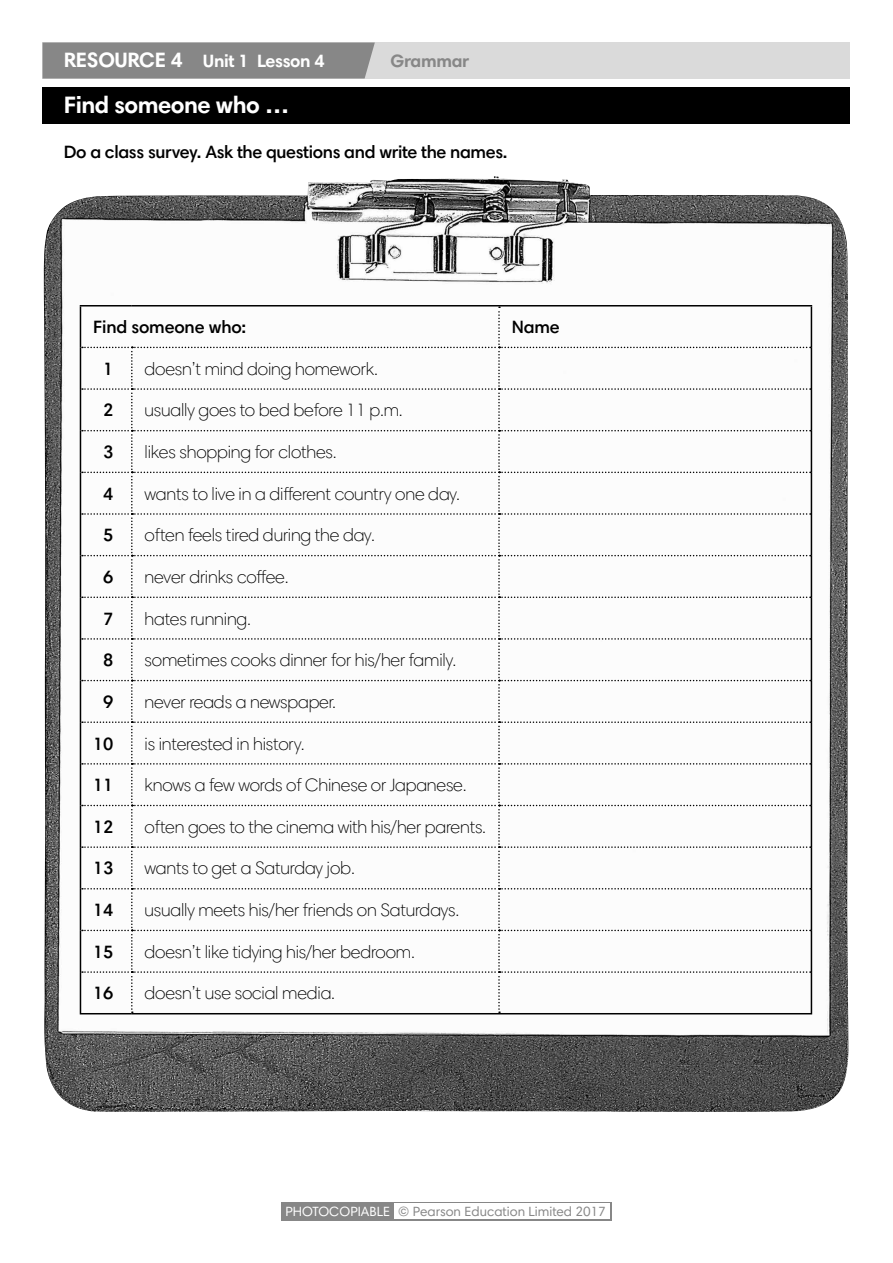
<style>
.page{position:relative;width:893px;height:1263px;background:#fff}
.page>*{position:absolute;margin:0;border:0;box-sizing:border-box;transform-origin:0 0}
.t1{font:700 24px "Harmonia Sans W1 G";letter-spacing:-.02em;color:#fff}
.t2{font:700 condensed 22.5px "Harmonia Sans W1 G";letter-spacing:-.025em;color:#fff}
.t3{font:700 22.5px "Harmonia Sans W1 G";color:#fff}
.t4{font:700 21px "Harmonia Sans W1 G";letter-spacing:-.02em;color:#fff}
.t5{font:300 18px "Harmonia Sans W1 G";letter-spacing:-.01em;color:#000}
.t6{font:600 18px "Harmonia Sans W1 G";letter-spacing:-.02em;color:#000}
.t7{font:700 18px "Harmonia Sans W1 G";letter-spacing:-.02em;color:#fff}
.t8{font:700 18px "Harmonia Sans W1 G";letter-spacing:-.02em;color:#878787}
.t9{font:13.5px "Harmonia Sans W1 G";color:#878787}
.s1{color:#fff}
</style>
<div class="page">
<img style="left:43px;top:176px;width:805px;height:936px">
<div style="left:43px;top:43px;width:807px;height:36px;background:#dadada"></div>
<div style="left:43px;top:88px;width:807px;height:36px;background:#000"></div>
<div style="left:43px;top:43px;width:332px;height:36px;background:#878787"></div>
<div style="left:281px;top:1202px;width:331px;height:18px;background:#878787"></div>
<div style="left:395px;top:1204px;width:215px;height:15px;background:#fff"></div>
<hr style="left:80px;top:305px;width:52px;height:1px;background:#000">
<hr style="left:80px;top:306px;width:1px;height:41px;background:#000">
<hr style="left:132px;top:305px;width:367px;height:1px;background:#000">
<hr style="left:499px;top:305px;width:313px;height:1px;background:#000">
<hr style="left:811px;top:306px;width:1px;height:41px;background:#000">
<hr style="left:80px;top:347px;width:1px;height:42px;background:#000">
<hr style="left:811px;top:347px;width:1px;height:42px;background:#000">
<hr style="left:80px;top:389px;width:1px;height:42px;background:#000">
<hr style="left:811px;top:389px;width:1px;height:42px;background:#000">
<hr style="left:80px;top:431px;width:1px;height:41px;background:#000">
<hr style="left:811px;top:431px;width:1px;height:41px;background:#000">
<hr style="left:80px;top:472px;width:1px;height:42px;background:#000">
<hr style="left:811px;top:472px;width:1px;height:42px;background:#000">
<hr style="left:80px;top:514px;width:1px;height:42px;background:#000">
<hr style="left:811px;top:514px;width:1px;height:42px;background:#000">
<hr style="left:80px;top:556px;width:1px;height:41px;background:#000">
<hr style="left:811px;top:556px;width:1px;height:41px;background:#000">
<hr style="left:80px;top:597px;width:1px;height:42px;background:#000">
<hr style="left:811px;top:597px;width:1px;height:42px;background:#000">
<hr style="left:80px;top:639px;width:1px;height:41px;background:#000">
<hr style="left:811px;top:639px;width:1px;height:41px;background:#000">
<hr style="left:80px;top:680px;width:1px;height:42px;background:#000">
<hr style="left:811px;top:680px;width:1px;height:42px;background:#000">
<hr style="left:80px;top:722px;width:1px;height:42px;background:#000">
<hr style="left:811px;top:722px;width:1px;height:42px;background:#000">
<hr style="left:80px;top:764px;width:1px;height:41px;background:#000">
<hr style="left:811px;top:764px;width:1px;height:41px;background:#000">
<hr style="left:80px;top:805px;width:1px;height:42px;background:#000">
<hr style="left:811px;top:805px;width:1px;height:42px;background:#000">
<hr style="left:80px;top:847px;width:1px;height:42px;background:#000">
<hr style="left:811px;top:847px;width:1px;height:42px;background:#000">
<hr style="left:80px;top:889px;width:1px;height:41px;background:#000">
<hr style="left:811px;top:889px;width:1px;height:41px;background:#000">
<hr style="left:80px;top:930px;width:1px;height:42px;background:#000">
<hr style="left:811px;top:930px;width:1px;height:42px;background:#000">
<hr style="left:80px;top:972px;width:1px;height:41px;background:#000">
<hr style="left:811px;top:972px;width:1px;height:41px;background:#000">
<hr style="left:80px;top:1013px;width:52px;height:1px;background:#000">
<hr style="left:132px;top:1013px;width:367px;height:1px;background:#000">
<hr style="left:499px;top:1013px;width:313px;height:1px;background:#000">
<svg style="left:82px;top:306px;width:729px;height:707px"></svg>
<p class="t2" style="left:148px;top:45px;width:141px">Time for culture</p>
<p class="t3" style="left:64px;top:44px;width:64px">UNIT 1</p>
<p class="t4" style="left:64px;top:47px;width:121px">RESOURCE 4</p>
<p class="t7" style="left:203px;top:50px;width:123px">Unit 1 Lesson 4</p>
<p class="t8" style="left:391px;top:50px;width:80px">Grammar</p>
<h1 class="t1" style="left:64px;top:89px;width:227px">Find someone who …</h1>
<p class="t6" style="left:64px;top:140px;width:445px">Do a class survey. Ask the questions and write the names.</p>
<p class="t6" style="left:93px;top:316px;width:155px">Find someone who:</p>
<p class="t6" style="left:512px;top:316px;width:49px">Name</p>
<p class="t6" style="left:103px;top:357px;width:12px">1</p>
<p class="t5" style="left:145px;top:358px;width:235px">doesn’t mind doing homework.</p>
<p class="t6" style="left:103px;top:399px;width:12px">2</p>
<p class="t5" style="left:145px;top:399px;width:260px">usually goes to bed before 11 p.m.</p>
<p class="t6" style="left:103px;top:441px;width:12px">3</p>
<p class="t5" style="left:145px;top:441px;width:194px">likes shopping for clothes.</p>
<p class="t6" style="left:103px;top:482px;width:12px">4</p>
<p class="t5" style="left:145px;top:483px;width:317px">wants to live in a different country one day.</p>
<p class="t6" style="left:103px;top:524px;width:12px">5</p>
<p class="t5" style="left:145px;top:524px;width:232px">often feels tired during the day.</p>
<p class="t6" style="left:103px;top:565px;width:12px">6</p>
<p class="t5" style="left:145px;top:566px;width:146px">never drinks coffee.</p>
<p class="t6" style="left:103px;top:607px;width:12px">7</p>
<p class="t5" style="left:145px;top:608px;width:108px">hates running.</p>
<p class="t6" style="left:103px;top:649px;width:12px">8</p>
<p class="t5" style="left:145px;top:649px;width:313px">sometimes cooks dinner for his/her family.</p>
<p class="t6" style="left:103px;top:690px;width:12px">9</p>
<p class="t5" style="left:145px;top:691px;width:193px">never reads a newspaper.</p>
<p class="t6" style="left:93px;top:732px;width:22px">10</p>
<p class="t5" style="left:145px;top:733px;width:162px">is interested in history.</p>
<p class="t6" style="left:93px;top:774px;width:22px">11</p>
<p class="t5" style="left:145px;top:774px;width:324px">knows a few words of Chinese or Japanese.</p>
<p class="t6" style="left:93px;top:815px;width:22px">12</p>
<p class="t5" style="left:145px;top:816px;width:343px">often goes to the cinema with his/her parents.</p>
<p class="t6" style="left:93px;top:857px;width:22px">13</p>
<p class="t5" style="left:145px;top:857px;width:212px">wants to get a Saturday job.</p>
<p class="t6" style="left:93px;top:898px;width:22px">14</p>
<p class="t5" style="left:145px;top:899px;width:316px">usually meets his/her friends on Saturdays.</p>
<p class="t6" style="left:93px;top:940px;width:22px">15</p>
<p class="t5" style="left:145px;top:941px;width:272px">doesn’t like tidying his/her bedroom.</p>
<p class="t6" style="left:93px;top:982px;width:22px">16</p>
<p class="t5" style="left:145px;top:982px;width:192px">doesn’t use social media.</p>
<p class="t9" style="left:286px;top:1203px;width:322px"><span class="s1">PHOTOCOPIABLE</span> © Pearson Education Limited 2017</p>
</div>
